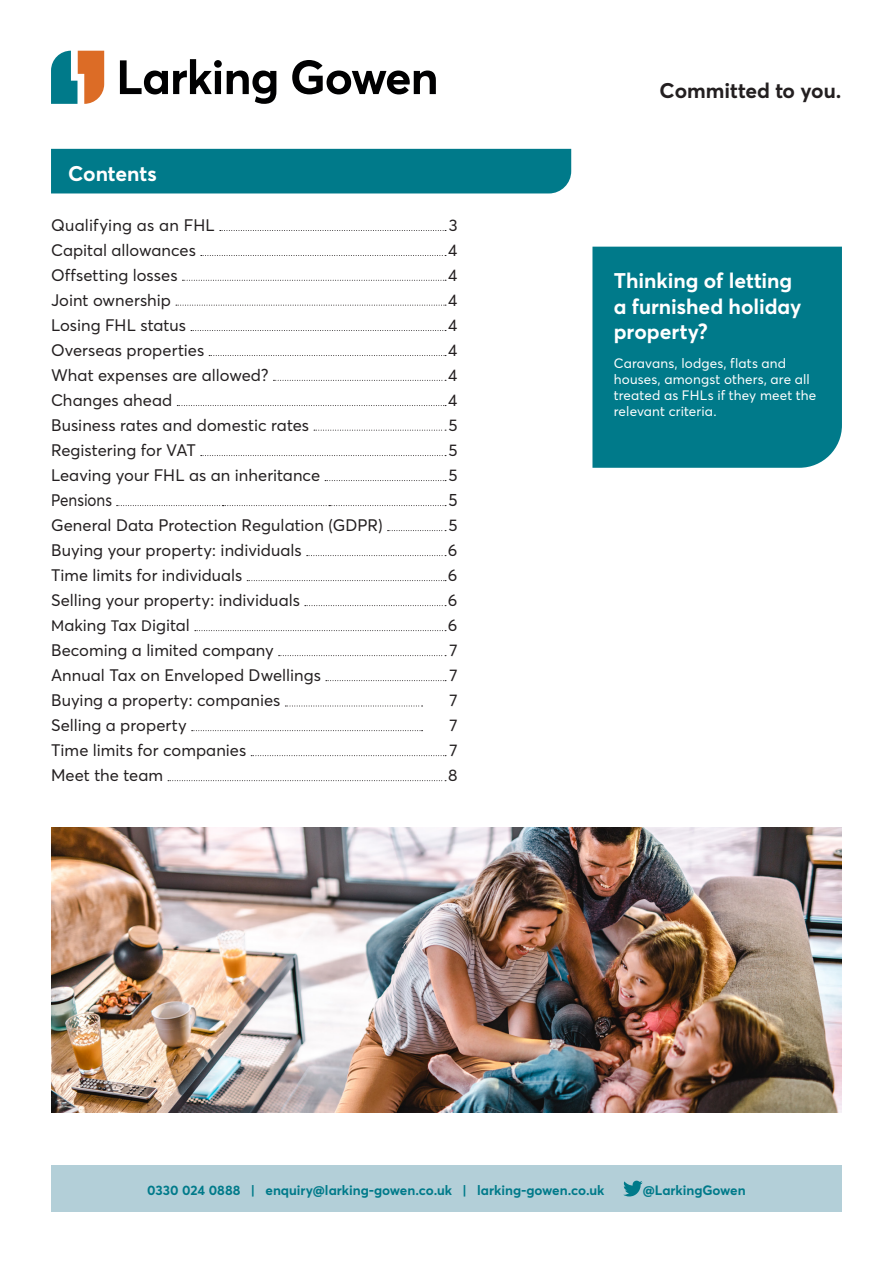
<style>
.page{position:relative;width:893px;height:1263px;background:#fff}
.page>*{position:absolute;margin:0;border:0;box-sizing:border-box;transform-origin:0 0}
.BODY_COPY{font:700 21px/25.2px "Averta";color:#fff}
.t1{font:700 21px "Averta";color:#231f20}
.Body_text{font:17.55px "Averta";color:#231f20;scale:.87 1}
.Body_text-2{font:17.55px "Averta";color:#231f20;scale:.94 1}
.Body_text-3{font:16.5px "Averta";letter-spacing:.005em;color:#231f20}
.BODY_COPY-2{font:13.5px/16.2px "Averta";letter-spacing:.015em;color:#fff}
.t2{font:700 13.5px "Averta";color:#007a8a}
.s1{font-size:16.5px}
.s2{font-size:15px}
</style>
<div class="page">
<svg style="left:120px;top:59px;width:156px;height:45px"></svg>
<svg style="left:292px;top:60px;width:144px;height:34px"></svg>
<svg style="left:51px;top:51px;width:53px;height:53px"></svg>
<div style="left:51px;top:1165px;width:791px;height:47px;background:#b3cfd8"></div>
<svg style="left:623px;top:1181px;width:20px;height:15px"></svg>
<div style="left:592px;top:247px;width:250px;height:221px;background:#007a8a"></div>
<div style="left:51px;top:149px;width:520px;height:44px;background:#007a8a"></div>
<svg style="left:220px;top:230px;width:226px;height:1px"></svg>
<svg style="left:201px;top:255px;width:245px;height:1px"></svg>
<svg style="left:182px;top:280px;width:264px;height:1px"></svg>
<svg style="left:176px;top:305px;width:270px;height:1px"></svg>
<svg style="left:191px;top:330px;width:255px;height:1px"></svg>
<svg style="left:209px;top:355px;width:237px;height:1px"></svg>
<svg style="left:273px;top:380px;width:173px;height:1px"></svg>
<svg style="left:177px;top:405px;width:269px;height:1px"></svg>
<svg style="left:314px;top:430px;width:132px;height:1px"></svg>
<svg style="left:201px;top:455px;width:245px;height:1px"></svg>
<svg style="left:325px;top:480px;width:121px;height:1px"></svg>
<svg style="left:117px;top:505px;width:329px;height:1px"></svg>
<svg style="left:388px;top:530px;width:58px;height:1px"></svg>
<svg style="left:307px;top:555px;width:139px;height:1px"></svg>
<svg style="left:247px;top:580px;width:199px;height:1px"></svg>
<svg style="left:305px;top:605px;width:141px;height:1px"></svg>
<svg style="left:195px;top:630px;width:251px;height:1px"></svg>
<svg style="left:279px;top:655px;width:167px;height:1px"></svg>
<svg style="left:326px;top:680px;width:120px;height:1px"></svg>
<svg style="left:285px;top:706px;width:138px;height:1px"></svg>
<svg style="left:192px;top:730px;width:231px;height:1px"></svg>
<svg style="left:251px;top:755px;width:195px;height:1px"></svg>
<svg style="left:168px;top:780px;width:278px;height:1px"></svg>
<img style="left:51px;top:827px;width:791px;height:285px">
<p class="BODY_COPY" style="left:68px;top:160px;width:90px">Contents</p>
<p class="Body_text-3" style="left:51px;top:214px;width:165px">Qualifying as an FHL</p>
<p class="Body_text-3" style="left:449px;top:214px;width:10px">3</p>
<p class="Body_text-3" style="left:51px;top:239px;width:146px">Capital allowances</p>
<p class="Body_text-3" style="left:448px;top:239px;width:11px">4</p>
<p class="Body_text-3" style="left:51px;top:264px;width:128px">Offsetting losses</p>
<p class="Body_text-3" style="left:448px;top:264px;width:11px">4</p>
<p class="Body_text-3" style="left:51px;top:289px;width:122px">Joint ownership</p>
<p class="Body_text-3" style="left:448px;top:289px;width:11px">4</p>
<p class="Body_text-3" style="left:51px;top:314px;width:137px">Losing FHL status</p>
<p class="Body_text-3" style="left:448px;top:314px;width:11px">4</p>
<p class="Body_text-3" style="left:51px;top:339px;width:155px">Overseas properties</p>
<p class="Body_text-3" style="left:448px;top:339px;width:11px">4</p>
<p class="Body_text-3" style="left:51px;top:364px;width:219px">What expenses are allowed?</p>
<p class="Body_text-3" style="left:448px;top:364px;width:11px">4</p>
<p class="Body_text-3" style="left:51px;top:389px;width:123px">Changes ahead</p>
<p class="Body_text-3" style="left:448px;top:389px;width:11px">4</p>
<p class="Body_text-3" style="left:51px;top:414px;width:260px">Business rates and domestic rates</p>
<p class="Body_text-3" style="left:448px;top:414px;width:11px">5</p>
<p class="Body_text-3" style="left:51px;top:439px;width:146px">Registering for VAT</p>
<p class="Body_text-3" style="left:448px;top:439px;width:11px">5</p>
<p class="Body_text-3" style="left:51px;top:464px;width:271px">Leaving your FHL as an inheritance</p>
<p class="Body_text-3" style="left:448px;top:464px;width:11px">5</p>
<p class="Body_text" style="left:51px;top:488px;width:72px"><span class="s1">P</span>ensions</p>
<p class="Body_text-2" style="left:448px;top:488px;width:11px">5</p>
<p class="Body_text-3" style="left:51px;top:514px;width:333px">General Data Protection Regulation (GDPR)</p>
<p class="Body_text-3" style="left:448px;top:514px;width:11px">5</p>
<p class="Body_text-3" style="left:51px;top:539px;width:252px">Buying your property: individuals</p>
<p class="Body_text-3" style="left:448px;top:539px;width:11px">6</p>
<p class="Body_text-3" style="left:51px;top:564px;width:193px">Time limits for individuals</p>
<p class="Body_text-3" style="left:448px;top:564px;width:11px">6</p>
<p class="Body_text-3" style="left:51px;top:589px;width:250px">Selling your property: individuals</p>
<p class="Body_text-3" style="left:448px;top:589px;width:11px">6</p>
<p class="Body_text-3" style="left:51px;top:614px;width:140px"><span class="s2">M</span>aking <span class="s2">T</span>ax <span class="s2">D</span>igital</p>
<p class="Body_text-3" style="left:448px;top:614px;width:11px">6</p>
<p class="Body_text-3" style="left:51px;top:639px;width:224px">Becoming a limited company</p>
<p class="Body_text-3" style="left:449px;top:639px;width:10px">7</p>
<p class="Body_text-3" style="left:51px;top:664px;width:271px">Annual Tax on Enveloped Dwellings</p>
<p class="Body_text-3" style="left:449px;top:664px;width:10px">7</p>
<p class="Body_text-3" style="left:51px;top:689px;width:231px">Buying a property: companies</p>
<p class="Body_text-3" style="left:449px;top:689px;width:10px">7</p>
<p class="Body_text-3" style="left:51px;top:714px;width:137px">Selling a property</p>
<p class="Body_text-3" style="left:449px;top:714px;width:10px">7</p>
<p class="Body_text-3" style="left:51px;top:739px;width:197px">Time limits for companies</p>
<p class="Body_text-3" style="left:449px;top:739px;width:10px">7</p>
<p class="Body_text-3" style="left:51px;top:764px;width:114px">Meet the team</p>
<p class="Body_text-3" style="left:448px;top:764px;width:11px">8</p>
<p class="t1" style="left:659px;top:76px;width:183px">Committed to you.</p>
<p class="BODY_COPY" style="left:614px;top:267px;width:189px">Thinking of letting a furnished holiday property?</p>
<p class="BODY_COPY-2" style="left:614px;top:354px;width:204px">Caravans, lodges, flats and houses, amongst others, are all treated as FHLs if they meet the relevant criteria.</p>
<p class="t2" style="left:147px;top:1181px;width:459px">0330 024 0888 | enquiry@larking-gowen.co.uk | larking-gowen.co.uk</p>
<p class="t2" style="left:643px;top:1181px;width:105px">@LarkingGowen</p>
</div>
